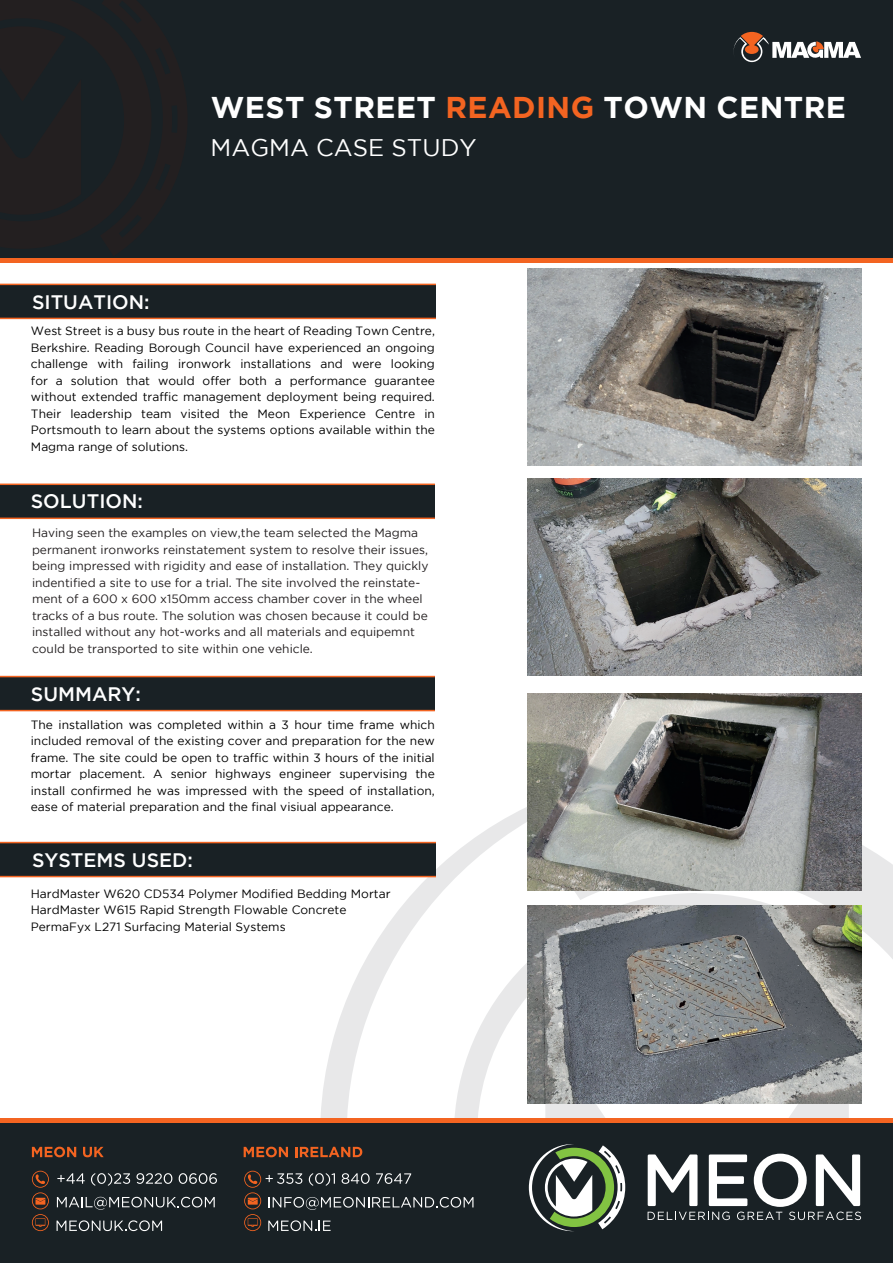
<style>
.page{position:relative;width:893px;height:1263px;background:#fff}
.page>*{position:absolute;margin:0;border:0;box-sizing:border-box;transform-origin:0 0}
.t1{font:700 30px "Gotham";letter-spacing:.015em;color:#fff}
.t2{font:24px "Gotham";color:#fff}
.t3{font:500 19.5px "Gotham";color:#fff}
.t4{font:12px/16.5px "Gotham";color:#000001;text-align:justify}
.t5{font:12px/16.5px "Gotham";color:#231f20}
.s1{color:#f36421}
</style>
<div class="page">
<svg style="left:700px;top:801px;width:193px;height:317px"></svg>
<svg style="left:320px;top:807px;width:380px;height:311px"></svg>
<div style="left:0;top:0;width:893px;height:262px;background:#192125"></div>
<div style="left:0;top:1123px;width:893px;height:140px;background:#192125"></div>
<div style="left:0;top:1118px;width:893px;height:5px;background:#f36421"></div>
<svg style="left:648px;top:1154px;width:213px;height:66px"></svg>
<svg style="left:529px;top:1144px;width:96px;height:87px"></svg>
<svg style="left:32px;top:1171px;width:17px;height:60px"></svg>
<svg style="left:32px;top:1147px;width:44px;height:10px"></svg>
<svg style="left:83px;top:1147px;width:21px;height:10px"></svg>
<svg style="left:57px;top:1173px;width:28px;height:11px"></svg>
<svg style="left:91px;top:1173px;width:39px;height:13px"></svg>
<svg style="left:136px;top:1173px;width:36px;height:11px"></svg>
<svg style="left:179px;top:1173px;width:38px;height:11px"></svg>
<svg style="left:57px;top:1197px;width:158px;height:13px"></svg>
<svg style="left:57px;top:1220px;width:105px;height:11px"></svg>
<svg style="left:244px;top:1147px;width:44px;height:10px"></svg>
<svg style="left:295px;top:1147px;width:67px;height:10px"></svg>
<svg style="left:244px;top:1171px;width:229px;height:60px"></svg>
<hr style="left:0;top:258px;width:893px;height:4px;background:#f36421">
<div style="left:0;top:284px;width:436px;height:34px;background:#192125"></div>
<hr style="left:0;top:318px;width:436px;height:1px;background:#f36421">
<hr style="left:0;top:284px;width:436px;height:1px;background:#f36421">
<div style="left:0;top:484px;width:435px;height:34px;background:#192125"></div>
<hr style="left:0;top:518px;width:435px;height:1px;background:#f36421">
<hr style="left:0;top:483px;width:435px;height:2px;background:#f36421">
<div style="left:0;top:676px;width:435px;height:34px;background:#192125"></div>
<hr style="left:0;top:710px;width:435px;height:1px;background:#f36421">
<hr style="left:0;top:676px;width:435px;height:1px;background:#f36421">
<div style="left:0;top:842px;width:436px;height:34px;background:#192125"></div>
<hr style="left:0;top:876px;width:436px;height:1px;background:#f36421">
<hr style="left:0;top:842px;width:436px;height:1px;background:#f36421">
<svg style="left:733px;top:32px;width:128px;height:30px"></svg>
<img style="left:527px;top:479px;width:334px;height:197px">
<img style="left:527px;top:268px;width:334px;height:198px">
<img style="left:527px;top:693px;width:334px;height:198px">
<img style="left:527px;top:906px;width:334px;height:197px">
<h3 class="t3" style="left:32px;top:291px;width:119px">SITUATION:</h3>
<h1 class="t1" style="left:211px;top:90px;width:637px">WEST STREET <span class="s1">READING</span> TOWN CENTRE</h1>
<h2 class="t2" style="left:211px;top:134px;width:267px">MAGMA CASE STUDY</h2>
<p class="t4" style="left:31px;top:323px;width:405px">West Street is a busy bus route in the heart of Reading Town Centre, Berkshire. Reading Borough Council have experienced an ongoing challenge with failing ironwork installations and were looking for a solution that would offer both a performance guarantee without extended traffic management deployment being required.<br>Their leadership team visited the Meon Experience Centre in Portsmouth to learn about the systems options available within the Magma range of solutions.</p>
<h3 class="t3" style="left:31px;top:490px;width:114px">SOLUTION:</h3>
<p class="t5" style="left:32px;top:524px;width:398px">Having seen the examples on view,the team selected the Magma permanent ironworks reinstatement system to resolve their issues, being impressed with rigidity and ease of installation. They quickly indentified a site to use for a trial. The site involved the reinstate&shy;ment of a 600 x 600 x150mm access chamber cover in the wheel tracks of a bus route. The solution was chosen because it could be installed without any hot-works and all materials and equipemnt could be transported to site within one vehicle.</p>
<h3 class="t3" style="left:31px;top:683px;width:111px">SUMMARY:</h3>
<p class="t4" style="left:31px;top:716px;width:405px">The installation was completed within a 3 hour time frame which included removal of the existing cover and preparation for the new frame. The site could be open to traffic within 3 hours of the initial mortar placement. A senior highways engineer supervising the install confirmed he was impressed with the speed of installation, ease of material preparation and the final visiual appearance.</p>
<h3 class="t3" style="left:32px;top:849px;width:162px">SYSTEMS USED:</h3>
<p class="t4" style="left:31px;top:885px;width:361px;text-align:left">HardMaster W620 CD534 Polymer Modified Bedding Mortar<br>HardMaster W615 Rapid Strength Flowable Concrete<br>PermaFyx L271 Surfacing Material Systems</p>
</div>
